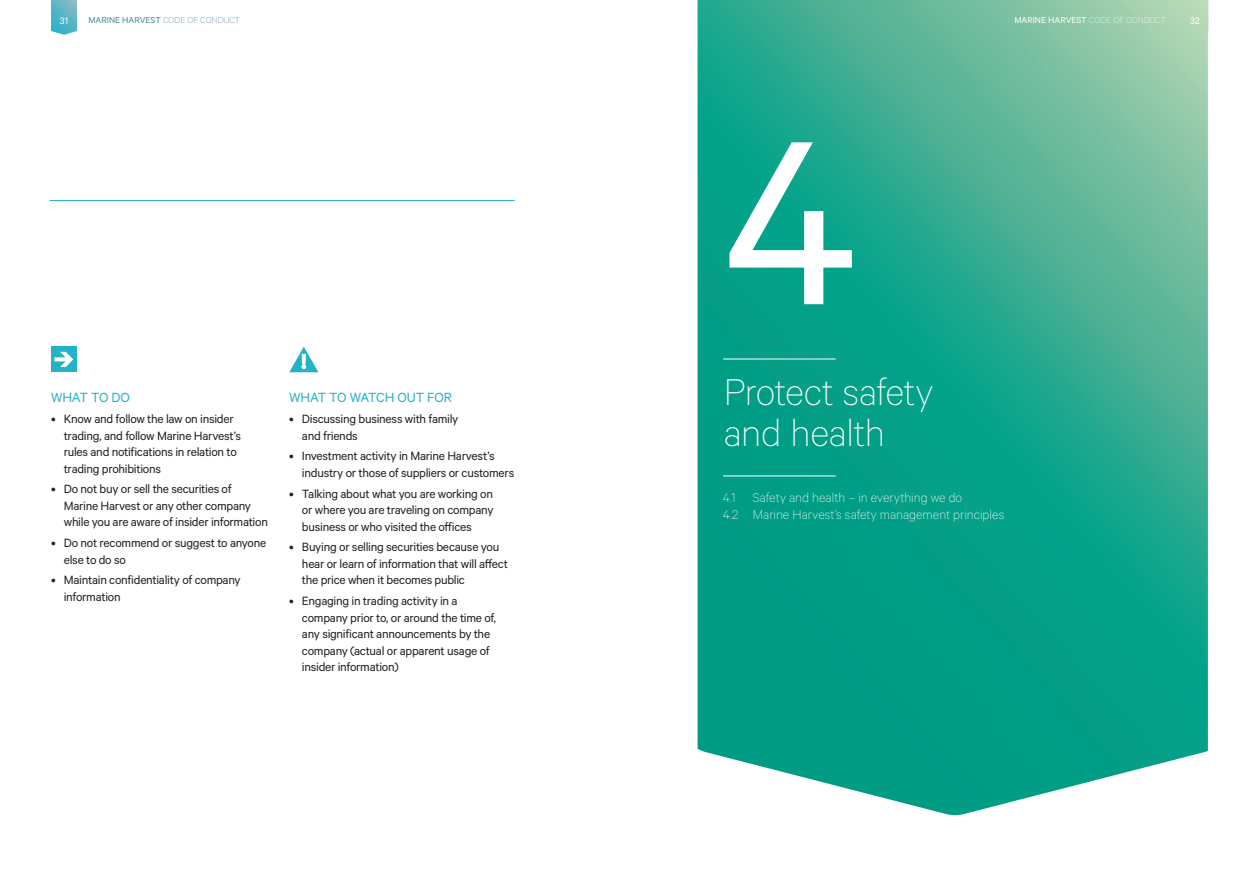
<style>
.page{position:relative;width:1259px;height:893px;background:#fff}
.page>*{position:absolute;margin:0;border:0;box-sizing:border-box;transform-origin:0 0}
.t1{font:263.55px "Calibre";color:#fff}
.t2{font:100 42px/40.5px "Calibre";letter-spacing:-.015em;color:#fff}
.t3{font:15px "Calibre";letter-spacing:-.01em;color:#24b2c7}
.t4{font:100 14.25px/17.1px "Calibre";letter-spacing:.005em;color:#fff}
.t5{font:13.5px/16.5px "Calibre";letter-spacing:-.02em;color:#231f20}
.t6{font:10.5px "Calibre";color:#fff}
.t7{font:9.75px "Calibre";color:#4a849b}
.t8{font:9.75px "Calibre";color:#fff}
.s1{font-weight:100}
</style>
<div class="page">
<svg style="left:51px;top:0;width:26px;height:35px"></svg>
<svg style="left:697px;top:0;width:511px;height:815px;background:#2bab92"></svg>
<hr style="left:723px;top:476px;width:113px;height:1px;background:#fff">
<hr style="left:723px;top:359px;width:113px;height:1px;background:#fff">
<svg style="left:289px;top:347px;width:29px;height:25px"></svg>
<div style="left:51px;top:347px;width:26px;height:25px;background:#24b2c7"></div>
<svg style="left:54px;top:352px;width:19px;height:15px"></svg>
<hr style="left:50px;top:200px;width:464px;height:1px;background:#24b2c7">
<p class="t6" style="left:60px;top:15px;width:10px">31</p>
<p class="t7" style="left:88px;top:15px;width:153px">MARINE HARVEST <span class="s1">CODE OF CONDUCT</span></p>
<p class="t3" style="left:51px;top:389px;width:80px">WHAT TO DO</p>
<p class="t5" style="left:64px;top:410px;width:179px;text-indent:-13px">• Know and follow the law on insider trading, and follow Marine Harvest’s rules and notifications in relation to trading prohibitions</p>
<p class="t5" style="left:64px;top:480px;width:206px;text-indent:-13px">• Do not buy or sell the securities of<br>Marine Harvest or any other company while you are aware of insider information</p>
<p class="t5" style="left:64px;top:534px;width:204px;text-indent:-13px">• Do not recommend or suggest to anyone else to do so</p>
<p class="t5" style="left:64px;top:571px;width:178px;text-indent:-13px">• Maintain confidentiality of company information</p>
<p class="t3" style="left:289px;top:389px;width:164px">WHAT TO WATCH OUT FOR</p>
<p class="t5" style="left:302px;top:410px;width:158px;text-indent:-13px">• Discussing business with family and friends</p>
<p class="t5" style="left:302px;top:447px;width:214px;text-indent:-13px">• Investment activity in Marine Harvest’s industry or those of suppliers or customers</p>
<p class="t5" style="left:302px;top:485px;width:193px;text-align:justify;text-indent:-13px">• Talking about what you are working on or where you are traveling on company business or who visited the offices</p>
<p class="t5" style="left:302px;top:538px;width:208px;text-indent:-13px">• Buying or selling securities because you hear or learn of information that will affect the price when it becomes public</p>
<p class="t5" style="left:302px;top:592px;width:196px;text-indent:-13px">• Engaging in trading activity in a company prior to, or around the time of, any significant announcements by the company (actual or apparent usage of insider information)</p>
<p class="t8" style="left:1014px;top:15px;width:153px">MARINE HARVEST <span class="s1">CODE OF CONDUCT</span></p>
<p class="t6" style="left:1190px;top:15px;width:11px">32</p>
<h1 class="t1" style="left:723px;top:69px;width:136px">4</h1>
<h2 class="t2" style="left:723px;top:370px;width:211px">Protect safety and health</h2>
<p class="t4" style="left:723px;top:488px;width:283px">4.1 Safety and health – in everything we do<br>4.2 Marine Harvest’s safety management principles</p>
</div>
